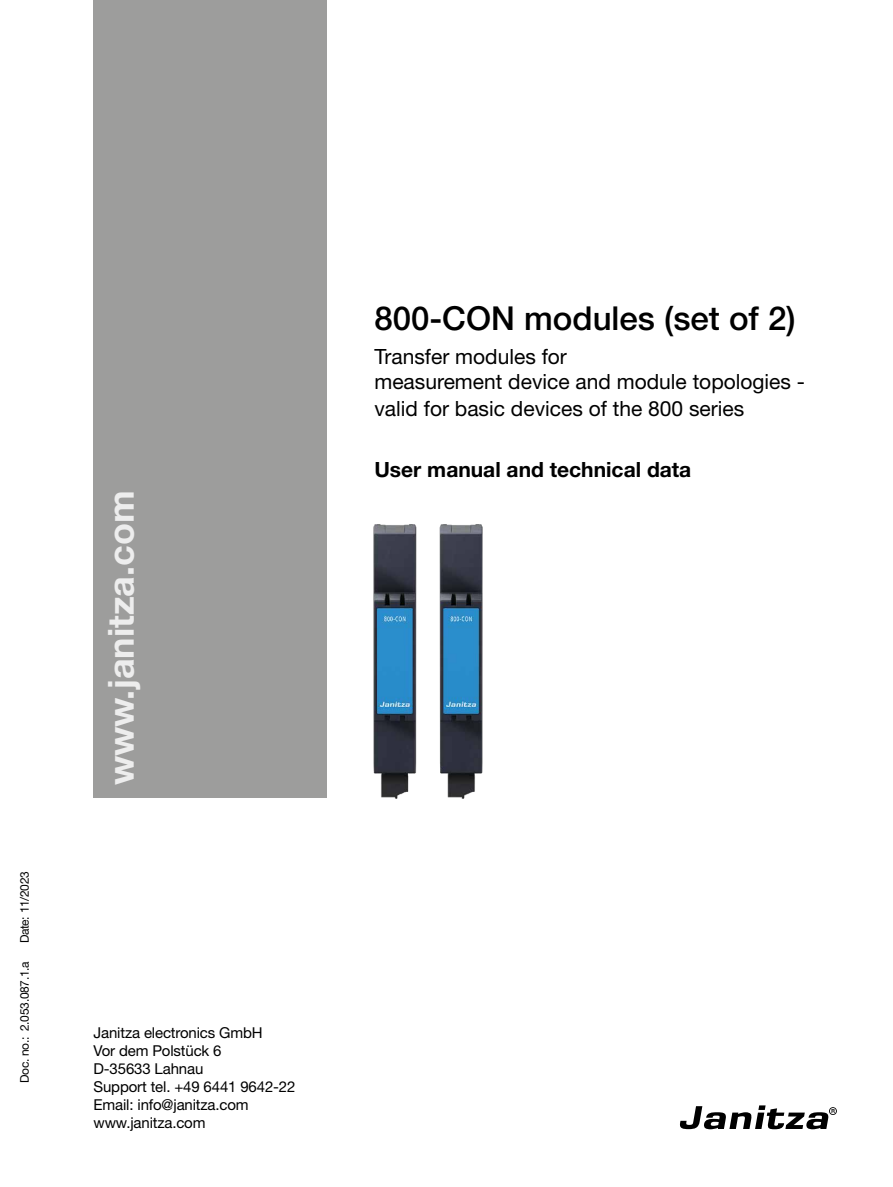
<style>
.page{position:relative;width:893px;height:1187px;background:#fff}
.page>*{position:absolute;margin:0;border:0;box-sizing:border-box;transform-origin:0 0}
.t1{font:700 36px "Helvetica Neue LT Pro";color:#ededed}
.t2{font:500 33px "Helvetica Neue LT Pro";color:#000}
.t3{font:21px/26.1px "Helvetica Neue LT Pro";color:#000}
.t4{font:700 21px "Helvetica Neue LT Pro";color:#000}
.t5{font:15px/18px "Helvetica Neue LT Pro";letter-spacing:-.01em;color:#000}
.t6{font:12px "Helvetica Neue LT Pro";letter-spacing:-.025em;color:#000}
</style>
<div class="page">
<img style="left:373px;top:524px;width:110px;height:275px">
<div style="left:94px;top:0;width:233px;height:797px;background:#9d9d9c"></div>
<svg style="left:680px;top:1105px;width:157px;height:24px"></svg>
<p class="t6" style="left:17px;top:943px;width:74px;rotate:-90deg">Date: 11/2023</p>
<p class="t6" style="left:17px;top:1082px;width:123px;rotate:-90deg">Doc. no.: 2.053.087.1.a</p>
<h1 class="t1" style="left:99px;top:785px;width:296px;rotate:-90deg">www.janitza.com</h1>
<p class="t5" style="left:94px;top:1022px;width:203px">Janitza electronics GmbH<br>Vor dem Polstück 6<br>D-35633 Lahnau<br>Support tel. +49 6441 9642-22<br>Email: info@janitza.com www.janitza.com</p>
<h2 class="t2" style="left:374px;top:298px;width:423px">800-CON modules (set of 2)</h2>
<h3 class="t3" style="left:374px;top:342px;width:432px">Transfer modules for<br>measurement device and module topologies - valid for basic devices of the 800 series</h3>
<h3 class="t4" style="left:374px;top:456px;width:318px">User manual and technical data</h3>
</div>
